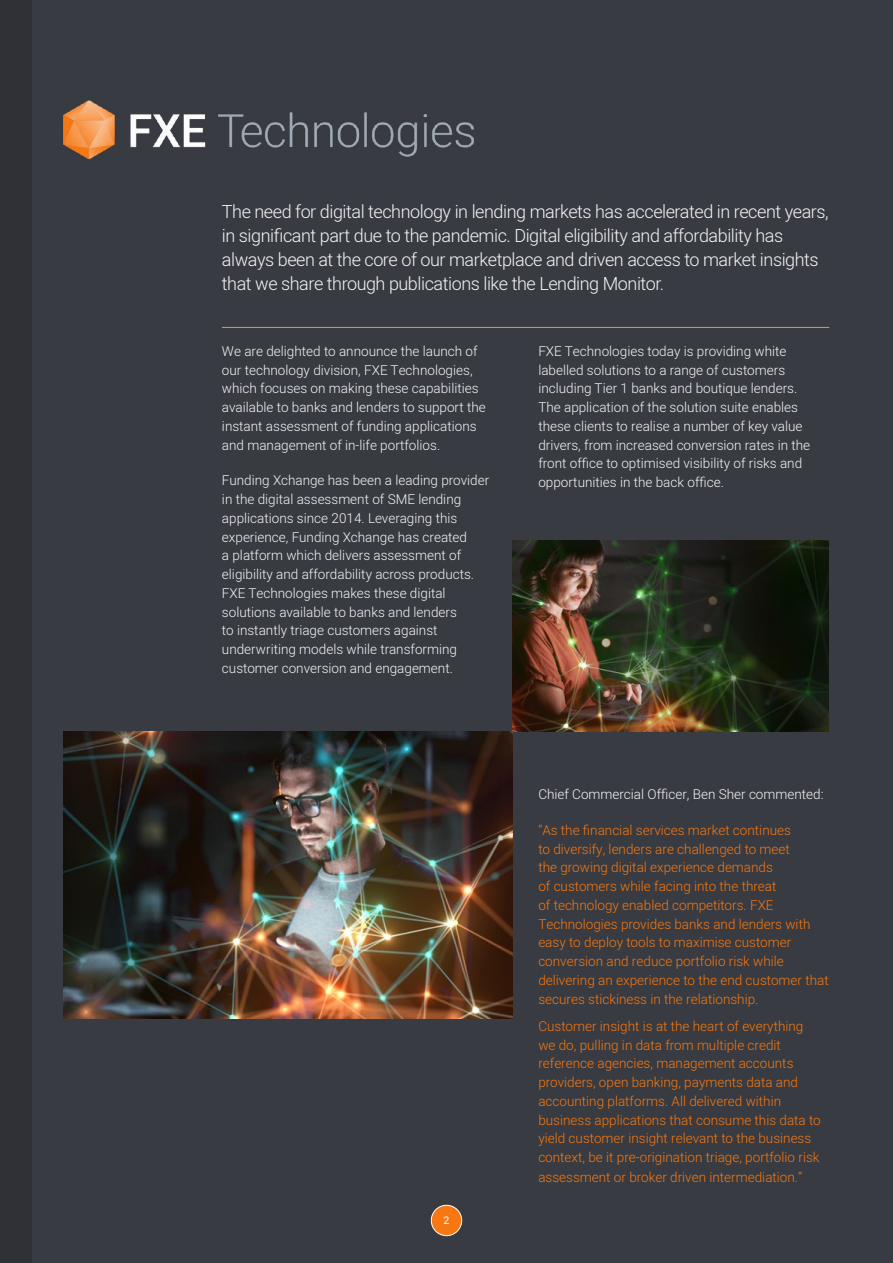
<style>
.page{position:relative;width:893px;height:1263px;background:#383b41}
.page>*{position:absolute;margin:0;border:0;box-sizing:border-box;transform-origin:0 0}
.t1{font:300 18px/24px "Heebo";letter-spacing:-.025em;color:#f5f5f5}
.Body{font:300 13.5px/18.8px "Heebo";color:#f5f5f5}
.t2{font:300 13.5px/18.8px "Heebo";color:#f77812}
.t3{font:10.5px "Heebo";color:#fff}
</style>
<div class="page">
<div style="left:0;top:0;width:32px;height:1263px;background:#2f3137"></div>
<div style="left:431px;top:1205px;width:31px;height:31px;background:#f77812;border-radius:50%"></div>
<div style="left:431px;top:1205px;width:31px;height:31px;border:1px solid #fff;border-radius:50%"></div>
<img style="left:64px;top:100px;width:410px;height:60px">
<img style="left:64px;top:731px;width:449px;height:288px">
<img style="left:513px;top:540px;width:315px;height:191px">
<hr style="left:222px;top:327px;width:607px;height:1px;background:#ff9500">
<p class="t1" style="left:222px;top:199px;width:608px">The need for digital technology in lending markets has accelerated in recent years, in significant part due to the pandemic. Digital eligibility and affordability has always been at the core of our marketplace and driven access to market insights that we share through publications like the Lending Monitor.</p>
<p class="Body" style="left:222px;top:341px;width:265px">We are delighted to announce the launch of our technology division, FXE Technologies, which focuses on making these capabilities available to banks and lenders to support the instant assessment of funding applications and management of in-life portfolios.</p>
<p class="Body" style="left:222px;top:471px;width:269px">Funding Xchange has been a leading provider in the digital assessment of SME lending applications since 2014. Leveraging this experience, Funding Xchange has created<br>a platform which delivers assessment of eligibility and affordability across products.<br>FXE Technologies makes these digital solutions available to banks and lenders<br>to instantly triage customers against underwriting models while transforming customer conversion and engagement.</p>
<p class="t3" style="left:444px;top:1213px;width:7px">2</p>
<p class="Body" style="left:538px;top:341px;width:273px">FXE Technologies today is providing white labelled solutions to a range of customers including Tier 1 banks and boutique lenders.<br>The application of the solution suite enables these clients to realise a number of key value drivers, from increased conversion rates in the front office to optimised visibility of risks and opportunities in the back office.</p>
<p class="Body" style="left:538px;top:785px;width:287px">Chief Commercial Officer, Ben Sher commented:</p>
<p class="t2" style="left:538px;top:820px;width:292px">“As the financial services market continues<br>to diversify, lenders are challenged to meet<br>the growing digital experience demands<br>of customers while facing into the threat<br>of technology enabled competitors. FXE Technologies provides banks and lenders with easy to deploy tools to maximise customer conversion and reduce portfolio risk while delivering an experience to the end customer that secures stickiness in the relationship.</p>
<p class="t2" style="left:538px;top:1016px;width:284px">Customer insight is at the heart of everything we do, pulling in data from multiple credit reference agencies, management accounts providers, open banking, payments data and accounting platforms. All delivered within business applications that consume this data to yield customer insight relevant to the business context, be it pre-origination triage, portfolio risk assessment or broker driven intermediation.”</p>
</div>
